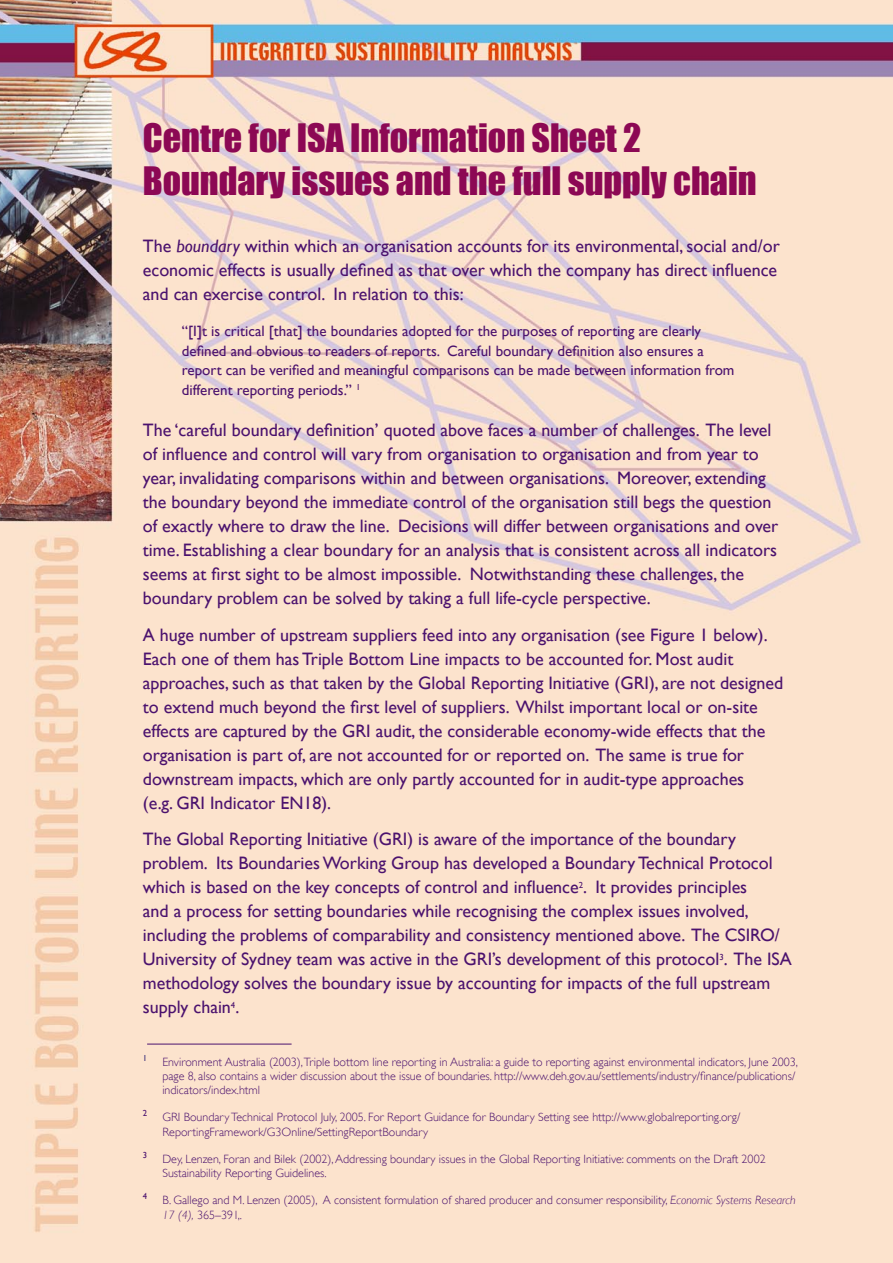
<style>
.page{position:relative;width:893px;height:1263px;background:#fff}
.page>*{position:absolute;margin:0;border:0;box-sizing:border-box;transform-origin:0 0}
.t1{font:36px/43.2px "Impact";color:#8c0854}
.t2{font:18px/24px "Gill Sans";color:#4b126e}
.t3{font:15px/19.5px "Gill Sans";color:#4b126e}
.t4{font:300 12px/14.4px "Gill Sans";color:#4b126e}
.t5{font:8.7px "Gill Sans";color:#4b126e}
.t6{font:8.7px "Gill Sans";color:#392e7a}
.s1{font-style:italic}
</style>
<div class="page">
<img style="left:0;top:0;width:893px;height:1263px">
<hr style="left:147px;top:1044px;width:145px;height:1px;background:#4b126e">
<h1 class="t1" style="left:143px;top:116px;width:615px">Centre for ISA Information Sheet 2<br>Boundary issues and the full supply chain</h1>
<p class="t2" style="left:143px;top:234px;width:638px">The <span class="s1">boundary</span> within which an organisation accounts for its environmental, social and/or economic effects is usually defined as that over which the company has direct influence and can exercise control. In relation to this:</p>
<p class="t3" style="left:182px;top:321px;width:554px">“[I]t is critical [that] the boundaries adopted for the purposes of reporting are clearly defined and obvious to readers of reports. Careful boundary definition also ensures a report can be verified and meaningful comparisons can be made between information from different reporting periods.” <sup>1</sup></p>
<p class="t2" style="left:143px;top:418px;width:637px">The ‘careful boundary definition’ quoted above faces a number of challenges. The level of influence and control will vary from organisation to organisation and from year to year, invalidating comparisons within and between organisations. Moreover, extending the boundary beyond the immediate control of the organisation still begs the question of exactly where to draw the line. Decisions will differ between organisations and over time. Establishing a clear boundary for an analysis that is consistent across all indicators seems at first sight to be almost impossible. Notwithstanding these challenges, the boundary problem can be solved by taking a full life-cycle perspective.</p>
<p class="t2" style="left:143px;top:622px;width:642px">A huge number of upstream suppliers feed into any organisation (see Figure 1 below).<br>Each one of them has Triple Bottom Line impacts to be accounted for. Most audit approaches, such as that taken by the Global Reporting Initiative (GRI), are not designed to extend much beyond the first level of suppliers. Whilst important local or on-site effects are captured by the GRI audit, the considerable economy-wide effects that the organisation is part of, are not accounted for or reported on. The same is true for downstream impacts, which are only partly accounted for in audit-type approaches<br>(e.g. GRI Indicator EN18).</p>
<p class="t2" style="left:143px;top:827px;width:650px">The Global Reporting Initiative (GRI) is aware of the importance of the boundary problem. Its Boundaries Working Group has developed a Boundary Technical Protocol which is based on the key concepts of control and influence<sup>2</sup>. It provides principles<br>and a process for setting boundaries while recognising the complex issues involved, including the problems of comparability and consistency mentioned above. The CSIRO/ University of Sydney team was active in the GRI’s development of this protocol<sup>3</sup>. The ISA methodology solves the boundary issue by accounting for impacts of the full upstream supply chain<sup>4</sup>.</p>
<p class="t6" style="left:143px;top:1052px;width:6px">1</p>
<p class="t4" style="left:162px;top:1054px;width:637px">Environment Australia (2003),Triple bottom line reporting in Australia: a guide to reporting against environmental indicators, June 2003, page 8, also contains a wider discussion about the issue of boundaries. http://www.deh.gov.au/settlements/industry/finance/publications/ indicators/index.html</p>
<p class="t5" style="left:143px;top:1108px;width:6px">2</p>
<p class="t4" style="left:162px;top:1110px;width:579px">GRI Boundary Technical Protocol July, 2005. For Report Guidance for Boundary Setting see http://www.globalreporting.org/<br>ReportingFramework/G3Online/SettingReportBoundary</p>
<p class="t5" style="left:143px;top:1150px;width:6px">3</p>
<p class="t4" style="left:162px;top:1151px;width:605px">Dey, Lenzen, Foran and Bilek (2002), Addressing boundary issues in the Global Reporting Initiative: comments on the Draft 2002<br>Sustainability Reporting Guidelines.</p>
<p class="t5" style="left:143px;top:1191px;width:6px">4</p>
<p class="t4" style="left:162px;top:1193px;width:635px">B. Gallego and M. Lenzen (2005), A consistent formulation of shared producer and consumer responsibility, <span class="s1">Economic Systems Research<br>17 (4),</span> 365–391,.</p>
</div>
